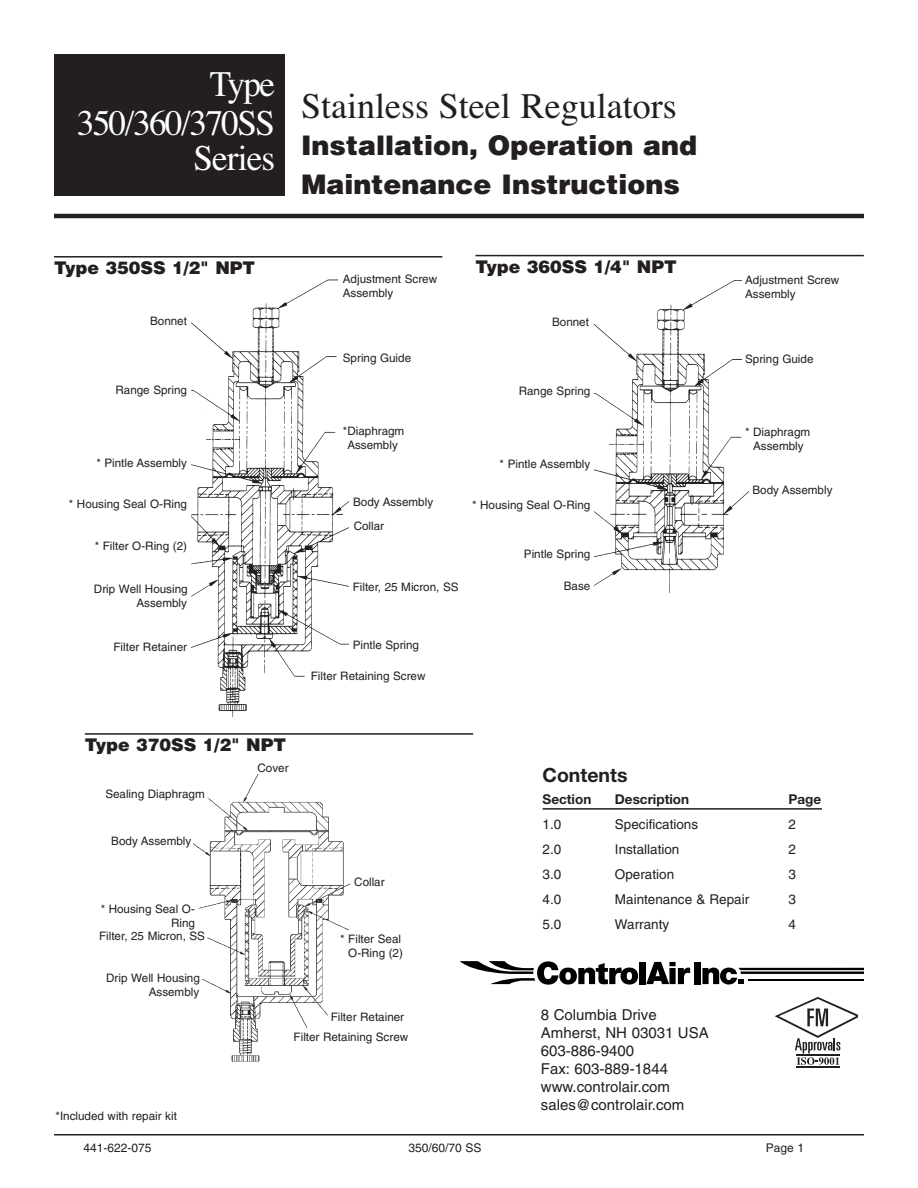
<style>
.page{position:relative;width:918px;height:1188px;background:#fff}
.page>*{position:absolute;margin:0;border:0;box-sizing:border-box;transform-origin:0 0}
.t1{font:36px "Times";color:#231f20}
.t2{font:36px/39px "Times";letter-spacing:-.045em;color:#fff;text-align:right}
.t3{font:900 27px/39px "Helvetica";color:#231f20}
.t4{font:700 19.5px "Helvetica Neue";color:#231f20}
.t5{font:900 17.55px "Helvetica";color:#231f20}
.t6{font:15px/18px "Helvetica";color:#231f20}
.t7{font:13.5px "Helvetica";color:#231f20}
.t8{font:700 13.5px "Helvetica Neue";color:#231f20}
.t9{font:12px "Helvetica";color:#231f20}
.t10{font:11.7px/14px "Helvetica";color:#231f20;text-align:right}
</style>
<div class="page">
<hr style="left:54px;top:1134px;width:810px;height:2px;background:#231f20">
<hr style="left:543px;top:808px;width:279px;height:2px;background:#231f20">
<hr style="left:54px;top:214px;width:810px;height:4px;background:#231f20">
<div style="left:54px;top:54px;width:230px;height:142px;background:#231f20"></div>
<div style="left:640px;top:962px;width:6px;height:22px;background:#000"></div>
<svg style="left:646px;top:962px;width:44px;height:22px"></svg>
<div style="left:694px;top:962px;width:7px;height:22px;background:#000"></div>
<svg style="left:460px;top:961px;width:178px;height:24px"></svg>
<svg style="left:702px;top:968px;width:162px;height:17px"></svg>
<hr style="left:740px;top:972px;width:124px;height:2px;background:#000">
<hr style="left:748px;top:979px;width:116px;height:2px;background:#000">
<svg style="left:775px;top:997px;width:83px;height:68px"></svg>
<hr style="left:796px;top:1055px;width:44px;height:1px;background:#231f20">
<hr style="left:796px;top:1066px;width:44px;height:1px;background:#231f20">
<img style="left:191px;top:279px;width:158px;height:438px">
<img style="left:194px;top:775px;width:157px;height:287px">
<img style="left:593px;top:280px;width:156px;height:314px">
<hr style="left:85px;top:733px;width:388px;height:2px;background:#231f20">
<hr style="left:54px;top:256px;width:388px;height:2px;background:#231f20">
<hr style="left:476px;top:255px;width:388px;height:1px;background:#231f20">
<h1 class="t2" style="left:77px;top:64px;width:200px">Type<br>350/360/370SS</h1>
<h1 class="t2" style="left:193px;top:138px;width:83px">Series</h1>
<h1 class="t1" style="left:301px;top:85px;width:377px">Stainless Steel Regulators</h1>
<h2 class="t3" style="left:301px;top:126px;width:398px">Installation, Operation and<br>Maintenance Instructions</h2>
<h3 class="t5" style="left:54px;top:258px;width:203px">Type 350SS 1/2" NPT</h3>
<h3 class="t5" style="left:476px;top:256px;width:203px">Type 360SS 1/4" NPT</h3>
<p class="t10" style="left:343px;top:273px;width:96px;text-align:left">Adjustment Screw<br>Assembly</p>
<p class="t10" style="left:150px;top:315px;width:38px">Bonnet</p>
<p class="t10" style="left:552px;top:316px;width:38px">Bonnet</p>
<p class="t10" style="left:343px;top:352px;width:70px">Spring Guide</p>
<p class="t10" style="left:115px;top:384px;width:73px">Range Spring</p>
<p class="t10" style="left:519px;top:385px;width:73px">Range Spring</p>
<p class="t10" style="left:343px;top:425px;width:63px;text-align:center">*Diaphragm<br>Assembly</p>
<p class="t10" style="left:96px;top:457px;width:92px">* Pintle Assembly</p>
<p class="t10" style="left:69px;top:498px;width:120px">* Housing Seal O-Ring</p>
<p class="t10" style="left:95px;top:540px;width:94px">* Filter O-Ring (2)</p>
<p class="t10" style="left:94px;top:583px;width:95px">Drip Well Housing<br>Assembly</p>
<p class="t10" style="left:114px;top:641px;width:75px">Filter Retainer</p>
<p class="t10" style="left:353px;top:491px;width:82px;line-height:23.7px;text-align:left">Body Assembly<br>Collar</p>
<p class="t10" style="left:353px;top:581px;width:107px">Filter, 25 Micron, SS</p>
<p class="t10" style="left:500px;top:458px;width:92px">* Pintle Assembly</p>
<p class="t10" style="left:472px;top:499px;width:120px">* Housing Seal O-Ring</p>
<p class="t10" style="left:524px;top:548px;width:68px">Pintle Spring</p>
<p class="t10" style="left:564px;top:580px;width:28px">Base</p>
<p class="t10" style="left:353px;top:639px;width:68px">Pintle Spring</p>
<p class="t10" style="left:311px;top:670px;width:116px">Filter Retaining Screw</p>
<h3 class="t5" style="left:85px;top:735px;width:203px">Type 370SS 1/2" NPT</h3>
<p class="t10" style="left:745px;top:274px;width:96px;text-align:left">Adjustment Screw<br>Assembly</p>
<p class="t10" style="left:745px;top:353px;width:70px">Spring Guide</p>
<p class="t10" style="left:745px;top:426px;width:67px;text-align:center">* Diaphragm<br>Assembly</p>
<p class="t10" style="left:753px;top:484px;width:82px">Body Assembly</p>
<p class="t10" style="left:105px;top:788px;width:101px">Sealing Diaphragm</p>
<p class="t10" style="left:111px;top:835px;width:82px">Body Assembly</p>
<p class="t10" style="left:101px;top:903px;width:96px">* Housing Seal O-<br>Ring</p>
<p class="t10" style="left:99px;top:930px;width:107px">Filter, 25 Micron, SS</p>
<p class="t10" style="left:106px;top:972px;width:95px">Drip Well Housing<br>Assembly</p>
<p class="t10" style="left:56px;top:1110px;width:123px">*Included with repair kit</p>
<p class="t10" style="left:258px;top:762px;width:33px">Cover</p>
<p class="t10" style="left:354px;top:876px;width:32px">Collar</p>
<p class="t10" style="left:340px;top:933px;width:64px">* Filter Seal<br>O-Ring (2)</p>
<p class="t10" style="left:331px;top:1011px;width:75px">Filter Retainer</p>
<p class="t10" style="left:294px;top:1031px;width:116px">Filter Retaining Screw</p>
<h3 class="t4" style="left:543px;top:763px;width:86px">Contents</h3>
<p class="t8" style="left:543px;top:791px;width:50px">Section</p>
<p class="t8" style="left:615px;top:791px;width:76px">Description</p>
<p class="t8" style="left:789px;top:791px;width:34px">Page</p>
<p class="t7" style="left:543px;top:819px;width:20px">1.0</p>
<p class="t7" style="left:615px;top:819px;width:85px">Specifications</p>
<p class="t7" style="left:789px;top:819px;width:9px">2</p>
<p class="t7" style="left:543px;top:844px;width:20px">2.0</p>
<p class="t7" style="left:615px;top:844px;width:66px">Installation</p>
<p class="t7" style="left:789px;top:844px;width:9px">2</p>
<p class="t7" style="left:543px;top:869px;width:20px">3.0</p>
<p class="t7" style="left:615px;top:869px;width:61px">Operation</p>
<p class="t7" style="left:789px;top:869px;width:9px">3</p>
<p class="t7" style="left:543px;top:894px;width:20px">4.0</p>
<p class="t7" style="left:615px;top:894px;width:136px">Maintenance &amp; Repair</p>
<p class="t7" style="left:789px;top:894px;width:9px">3</p>
<p class="t7" style="left:543px;top:920px;width:20px">5.0</p>
<p class="t7" style="left:615px;top:920px;width:56px">Warranty</p>
<p class="t7" style="left:789px;top:920px;width:9px">4</p>
<p class="t6" style="left:541px;top:1007px;width:169px">8 Columbia Drive<br>Amherst, NH 03031 USA<br>603-886-9400<br>Fax: 603-889-1844 www.controlair.com sales@controlair.com</p>
<p class="t9" style="left:83px;top:1144px;width:70px">441-622-075</p>
<p class="t9" style="left:408px;top:1144px;width:75px">350/60/70 SS</p>
<p class="t9" style="left:766px;top:1144px;width:40px">Page 1</p>
</div>
